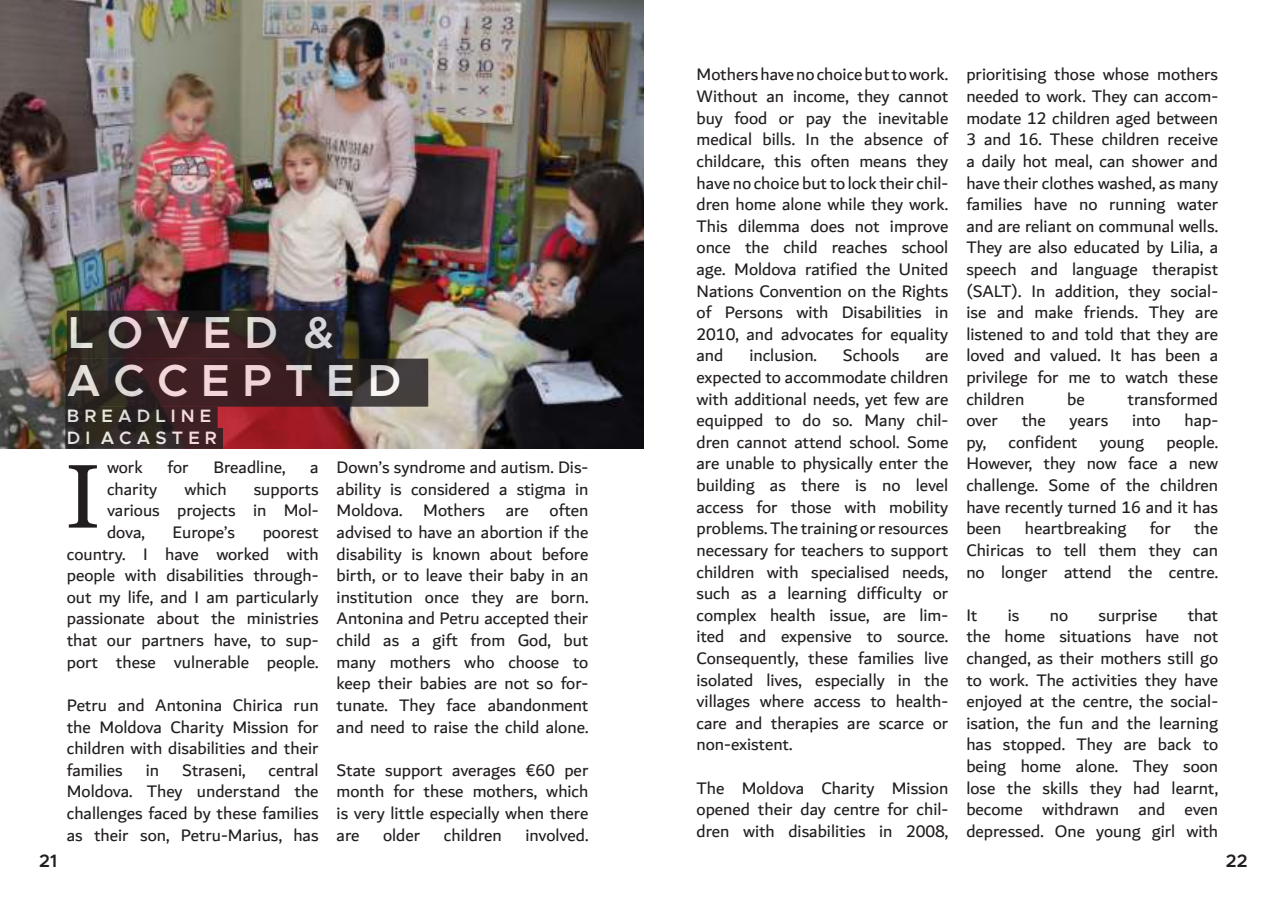
<style>
.page{position:relative;width:1285px;height:919px;background:#fff}
.page>*{position:absolute;margin:0;border:0;box-sizing:border-box;transform-origin:0 0}
.t1{font:90px "Georgia Pro";color:#221e1f}
.t2{font:600 45px/48px "Metropolis";color:#fff}
.t3{font:18px/21.6px "Dubai";color:#221e1f;text-align:justify}
.t4{font:600 18px "Metropolis";color:#fff}
.t5{font:600 18px "Metropolis";color:#221e1f}
</style>
<div class="page">
<img style="left:0;top:0;width:644px;height:449px">
<svg style="left:70px;top:313px;width:263px;height:42px;background:#2e2122"></svg>
<div style="left:67px;top:310px;width:269px;height:48px;border:2px solid #221e1f"></div>
<svg style="left:68px;top:361px;width:357px;height:42px;background:#362525"></svg>
<div style="left:65px;top:358px;width:363px;height:48px;border:2px solid #221e1f"></div>
<svg style="left:68px;top:409px;width:146px;height:16px;background:#302220"></svg>
<div style="left:65px;top:406px;width:152px;height:22px;border:2px solid #221e1f"></div>
<div style="left:66px;top:428px;width:156px;height:20px;background:#332924"></div>
<div style="left:65px;top:428px;width:158px;height:21px;border:2px solid #221e1f"></div>
<h2 class="t2" style="left:67px;top:310px;width:336px">L O V E D &amp;<br>A C C E P T E D</h2>
<p class="t4" style="left:67px;top:408px;width:146px">B R E A D L I N E</p>
<p class="t4" style="left:67px;top:429px;width:152px">D I A C A S T E R</p>
<h1 class="t1" style="left:65px;top:459px;width:37px">I</h1>
<p class="t3" style="left:107px;top:457px;width:37px">work</p>
<p class="t3" style="left:167px;top:457px;width:23px">for</p>
<p class="t3" style="left:213px;top:457px;width:73px">Breadline,</p>
<p class="t3" style="left:310px;top:457px;width:10px">a</p>
<p class="t3" style="left:107px;top:478px;width:52px">charity</p>
<p class="t3" style="left:184px;top:478px;width:44px">which</p>
<p class="t3" style="left:107px;top:478px;width:213px;text-indent:147px">supports various projects in Mol&shy;dova,</p>
<p class="t3" style="left:172px;top:522px;width:64px">Europe’s</p>
<p class="t3" style="left:67px;top:522px;width:253px;text-indent:196px">poorest country. I have worked with people with disabilities through&shy;out my life, and I am particularly passionate about the ministries that our partners have, to sup&shy;port these vulnerable people.</p>
<p class="t3" style="left:67px;top:694px;width:253px">Petru and Antonina Chirica run the Moldova Charity Mission for children with disabilities and their families</p>
<p class="t3" style="left:67px;top:759px;width:253px;text-indent:202px">central Moldova. They understand the challenges faced by these families as their son, Petru-Marius, has</p>
<p class="t3" style="left:146px;top:759px;width:15px">in</p>
<p class="t3" style="left:182px;top:759px;width:65px">Straseni,</p>
<p class="t3" style="left:336px;top:457px;width:253px">Down’s syndrome and autism. Dis&shy;ability is considered a stigma in Moldova. Mothers are often advised to have an abortion if the disability is known about before birth, or to leave their baby in an institution once they are born.<br>Antonina and Petru accepted their child as a gift from God, but many mothers who choose to keep their babies are not so for&shy;tunate. They face abandonment and need to raise the child alone.</p>
<p class="t3" style="left:336px;top:759px;width:253px">State support averages €60 per month for these mothers, which is very little especially when there are</p>
<p class="t3" style="left:383px;top:824px;width:39px">older</p>
<p class="t3" style="left:444px;top:824px;width:59px">children</p>
<p class="t3" style="left:525px;top:824px;width:64px">involved.</p>
<p class="t3" style="left:696px;top:64px;width:253px">Mothers have no choice but to work.<br>Without an income, they cannot buy food or pay the inevitable medical bills. In the absence of childcare, this often means they have no choice but to lock their chil&shy;dren home alone while they work.<br>This dilemma does not improve once the child reaches school age. Moldova ratified the United Nations Convention on the Rights of Persons with Disabilities in 2010, and advocates for equality and</p>
<p class="t3" style="left:749px;top:345px;width:69px">inclusion.</p>
<p class="t3" style="left:842px;top:345px;width:58px">Schools</p>
<p class="t3" style="left:696px;top:345px;width:253px;text-indent:229px">are expected to accommodate children with additional needs, yet few are equipped to do so. Many chil&shy;dren cannot attend school. Some are unable to physically enter the building as there is no level access for those with mobility problems. The training or resources necessary for teachers to support children with specialised needs, such as a learning difficulty or complex health issue, are lim&shy;ited and expensive to source.<br>Consequently, these families live isolated lives, especially in the villages where access to health&shy;care and therapies are scarce or non-existent.</p>
<p class="t3" style="left:696px;top:777px;width:253px">The Moldova Charity Mission opened their day centre for chil&shy;dren with disabilities in 2008,</p>
<p class="t3" style="left:966px;top:64px;width:253px">prioritising those whose mothers needed to work. They can accom&shy;modate 12 children aged between 3 and 16. These children receive a daily hot meal, can shower and have their clothes washed, as many families have no running water and are reliant on communal wells.<br>They are also educated by Lilia, a speech and language therapist (SALT). In addition, they social&shy;ise and make friends. They are listened to and told that they are loved and valued. It has been a privilege for me to watch these children</p>
<p class="t3" style="left:1066px;top:388px;width:19px">be</p>
<p class="t3" style="left:1127px;top:388px;width:92px">transformed</p>
<p class="t3" style="left:966px;top:410px;width:33px">over</p>
<p class="t3" style="left:1021px;top:410px;width:26px">the</p>
<p class="t3" style="left:1069px;top:410px;width:40px">years</p>
<p class="t3" style="left:1131px;top:410px;width:30px">into</p>
<p class="t3" style="left:966px;top:410px;width:253px;text-indent:218px">hap&shy;py, confident young people.<br>However, they now face a new challenge. Some of the children have recently turned 16 and it has been</p>
<p class="t3" style="left:966px;top:518px;width:253px;text-indent:228px">the Chiricas to tell them they can no longer attend the centre.</p>
<p class="t3" style="left:966px;top:604px;width:13px">It</p>
<p class="t3" style="left:1007px;top:604px;width:13px">is</p>
<p class="t3" style="left:1049px;top:604px;width:20px">no</p>
<p class="t3" style="left:1098px;top:604px;width:60px">surprise</p>
<p class="t3" style="left:1024px;top:518px;width:103px">heartbreaking</p>
<p class="t3" style="left:1149px;top:518px;width:23px">for</p>
<p class="t3" style="left:966px;top:604px;width:253px;text-indent:221px">that the home situations have not changed, as their mothers still go to work. The activities they have enjoyed at the centre, the social&shy;isation, the fun and the learning has stopped. They are back to being home alone. They soon lose the skills they had learnt, become withdrawn and even depressed. One young girl with</p>
<p class="t5" style="left:39px;top:852px;width:19px">21</p>
<p class="t5" style="left:1225px;top:852px;width:23px">22</p>
</div>
